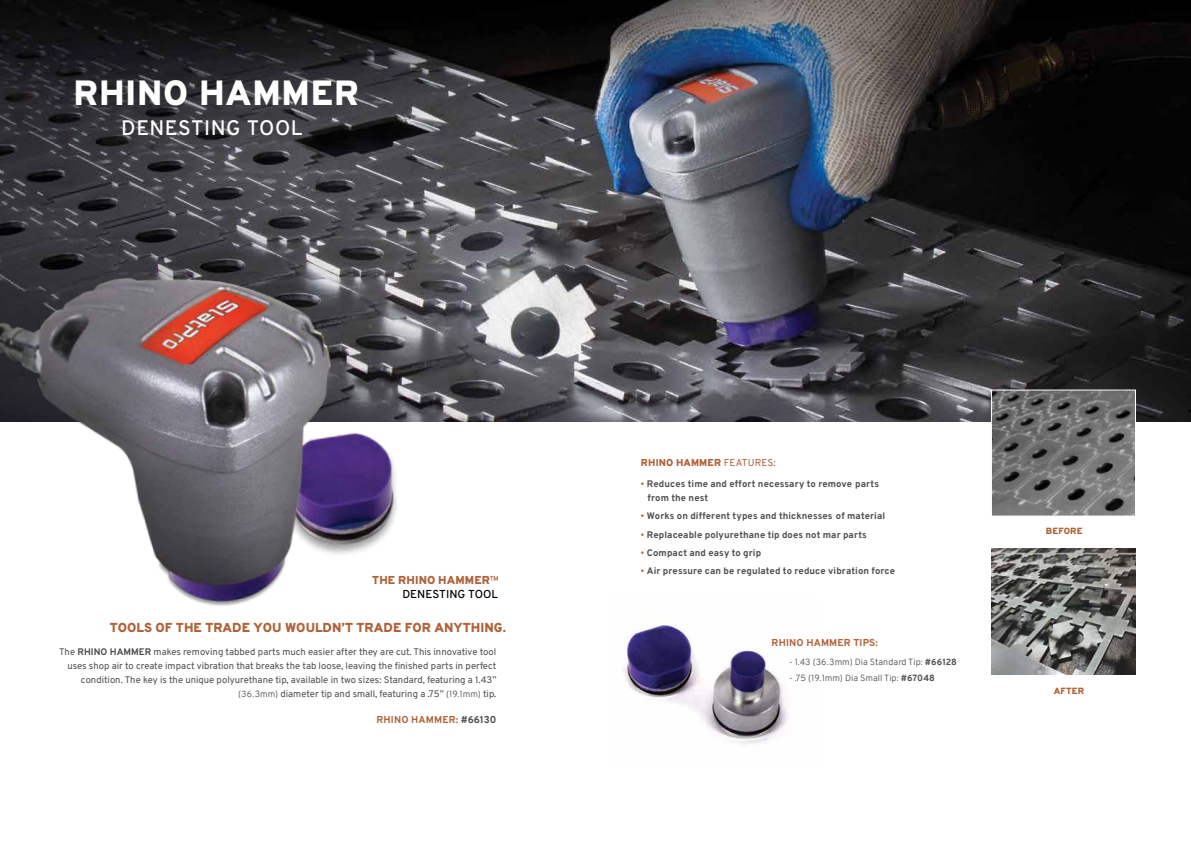
<style>
.page{position:relative;width:1191px;height:842px;background:#fff}
.page>*{position:absolute;margin:0;border:0;box-sizing:border-box;transform-origin:0 0}
.t1{font:900 35px "Overpass";letter-spacing:.025em;color:#fff}
.t2{font:500 21px "Overpass";letter-spacing:.025em;color:#fff}
.t3{font:900 13px "Overpass";letter-spacing:.005em;color:#b06137}
.t4{font:900 11.5px/13.8px "Overpass";letter-spacing:.01em;color:#b06137;text-align:right}
.t5{font:700 10px "Overpass";letter-spacing:.015em;color:#b06137}
.t6{font:900 10px "Overpass";letter-spacing:.015em;color:#b06137}
.t7{font:9.5px/14px "Overpass";color:#4d4d4f;text-align:right}
.t8{font:700 9.5px/14px "Overpass";letter-spacing:.01em;color:#4d4d4f}
.t9{font:300 9px "Overpass";color:#4d4d4f}
.t10{font:900 9px "Overpass";letter-spacing:.02em;color:#b06137}
.s1{font-weight:400}
.s2{font-weight:500;color:#000}
.s3{font-weight:700}
.s4{font-weight:300;font-size:9px}
.s5{color:#4d4d4f}
.s6{color:#b9744d}
</style>
<div class="page">
<img style="left:623px;top:622px;width:165px;height:122px">
<img style="left:0;top:0;width:1191px;height:421px">
<img style="left:0;top:163px;width:481px;height:443px">
<img style="left:991px;top:548px;width:144px;height:126px">
<img style="left:993px;top:391px;width:141px;height:123px">
<div style="left:991px;top:389px;width:145px;height:127px;border:1px solid #fff"></div>
<h1 class="t1" style="left:74px;top:65px;width:287px">RHINO HAMMER</h1>
<h2 class="t2" style="left:121px;top:111px;width:183px">DENESTING TOOL</h2>
<p class="t4" style="left:372px;top:573px;width:128px">THE RHINO HAMMER<span class="s1">™<br></span><span class="s2">DENESTING TOOL</span></p>
<h3 class="t3" style="left:110px;top:617px;width:398px">TOOLS OF THE TRADE YOU WOULDN’T TRADE FOR ANYTHING.</h3>
<p class="t7" style="left:59px;top:644px;width:439px">The <span class="s3">RHINO HAMMER</span> makes removing tabbed parts much easier after they are cut. This innovative tool uses shop air to create impact vibration that breaks the tab loose, leaving the finished parts in perfect condition. The key is the unique polyurethane tip, available in two sizes: Standard, featuring a 1.43” <span class="s4">(36.3mm)</span> diameter tip and small, featuring a .75” <span class="s4">(19.1mm)</span> tip.</p>
<p class="t5" style="left:376px;top:711px;width:121px">RHINO HAMMER: <span class="s5">#66130</span></p>
<p class="t6" style="left:641px;top:454px;width:136px">RHINO HAMMER <span class="s1">FEATURES:</span></p>
<p class="t8" style="left:647px;top:476px;width:233px;text-indent:-7px"><span class="s6">•</span> Reduces time and effort necessary to remove parts from the nest</p>
<p class="t8" style="left:640px;top:509px;width:246px"><span class="s6">•</span> Works on different types and thicknesses of material</p>
<p class="t8" style="left:640px;top:527px;width:228px"><span class="s6">•</span> Replaceable polyurethane tip does not mar parts</p>
<p class="t8" style="left:640px;top:545px;width:122px"><span class="s6">•</span> Compact and easy to grip</p>
<p class="t8" style="left:640px;top:564px;width:256px"><span class="s6">•</span> Air pressure can be regulated to reduce vibration force</p>
<p class="t5" style="left:771px;top:634px;width:108px">RHINO HAMMER TIPS:</p>
<p class="t9" style="left:789px;top:654px;width:169px">- 1.43 (36.3mm) Dia Standard Tip: <span class="s3">#66128</span></p>
<p class="t9" style="left:789px;top:670px;width:147px">- .75 (19.1mm) Dia Small Tip: <span class="s3">#67048</span></p>
<p class="t10" style="left:1045px;top:523px;width:38px">BEFORE</p>
<p class="t10" style="left:1053px;top:683px;width:32px">AFTER</p>
</div>
